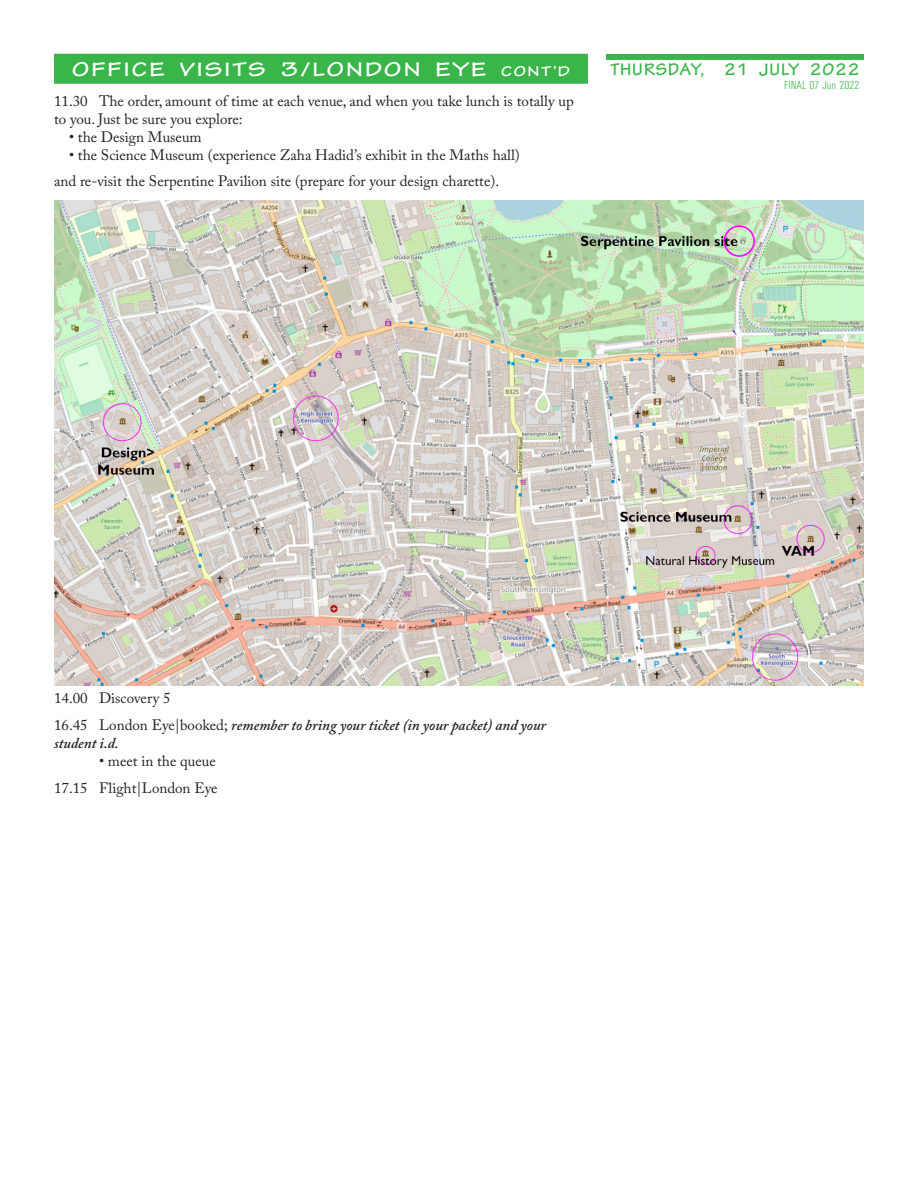
<style>
.page{position:relative;width:918px;height:1188px;background:#fff}
.page>*{position:absolute;margin:0;border:0;box-sizing:border-box;transform-origin:0 0}
.t1{font:700 expanded 21px "Tekton Pro";letter-spacing:.105em;color:#fff}
.date{font:700 18px "Tekton Pro";letter-spacing:.045em;color:#3ab54a}
.schedule{font:15px/18px "Adobe Caslon Pro";color:#231f20}
.schedule-2{font:italic 600 15px/18px "Adobe Caslon Pro";color:#231f20}
.posted{font:12px "Univers Light Cond DTC";color:#3ab54a}
.s1{font-size:15px}
.s2{font-weight:400;font-style:normal}
</style>
<div class="page">
<div style="left:606px;top:54px;width:258px;height:6px;background:#3ab54a"></div>
<div style="left:54px;top:54px;width:534px;height:30px;background:#3ab54a"></div>
<img style="left:54px;top:200px;width:810px;height:486px">
<p class="t1" style="left:72px;top:57px;width:499px">OFFICE VISITS 3/LONDON EYE <span class="s1">CONT’D</span></p>
<p class="schedule" style="left:54px;top:92px;width:521px">11.30 The order, amount of time at each venue, and when you take lunch is totally up to you. Just be sure you explore:</p>
<p class="schedule" style="left:69px;top:128px;width:134px">• the Design Museum</p>
<p class="schedule" style="left:69px;top:146px;width:452px">• the Science Museum (experience Zaha Hadid’s exhibit in the Maths hall)</p>
<p class="schedule" style="left:54px;top:172px;width:447px">and re-visit the Serpentine Pavilion site (prepare for your design charette).</p>
<p class="date" style="left:611px;top:59px;width:251px">THURSDAY, 21 JULY 2022</p>
<p class="posted" style="left:784px;top:78px;width:77px">FINAL 07 Jun 2022</p>
<p class="schedule" style="left:54px;top:689px;width:118px">14.00 Discovery 5</p>
<p class="schedule-2" style="left:54px;top:716px;width:494px"><span class="s2">16.45 London Eye|booked;</span> remember to bring your ticket (in your packet) and your student i.d.</p>
<p class="schedule" style="left:99px;top:752px;width:118px">• meet in the queue</p>
<p class="schedule" style="left:54px;top:779px;width:165px">17.15 Flight|London Eye</p>
</div>
